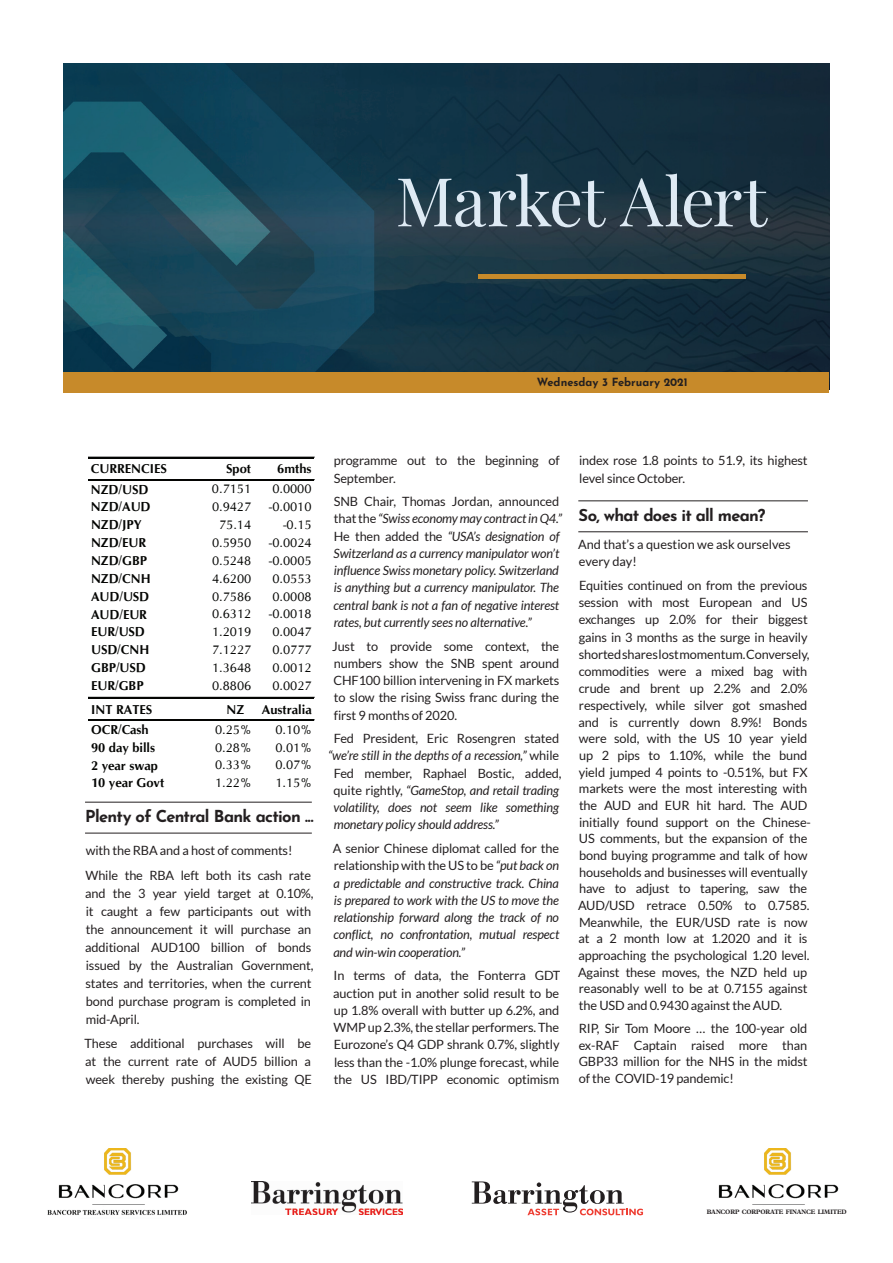
<style>
.page{position:relative;width:893px;height:1263px;background:#fff}
.page>*{position:absolute;margin:0;border:0;box-sizing:border-box;transform-origin:0 0}
.t1{font:67.5px "Playfair Display";letter-spacing:-.03em;color:#deeaf4}
.t2{font:700 16.5px "Josefin Sans";letter-spacing:-.04em;color:#231f20}
.t3{font:12.9px "CG Omega";color:#040503}
.t4{font:700 12.9px "CG Omega";letter-spacing:-.005em;color:#040503}
.t5{font:12.75px/16.8px "Lato";letter-spacing:-.01em;color:#231f20}
.t6{font:italic 12.75px/17.2px "Lato";letter-spacing:-.01em;color:#231f20}
.t7{font:700 11.25px "Josefin Sans";color:#231f20}
.t8{font:700 6.45px "Plantin Std";letter-spacing:-.01em;color:#231f20;scale:.93 1}
.s1{font-style:normal}
</style>
<div class="page">
<hr style="left:85px;top:802px;width:227px;height:1px;background:#231f20">
<hr style="left:85px;top:833px;width:227px;height:1px;background:#231f20">
<hr style="left:88px;top:457px;width:226px;height:1px;background:#040503">
<hr style="left:88px;top:479px;width:226px;height:1px;background:#040503">
<hr style="left:88px;top:480px;width:226px;height:1px;background:#040503">
<hr style="left:88px;top:697px;width:226px;height:1px;background:#040503">
<hr style="left:88px;top:719px;width:226px;height:1px;background:#040503">
<hr style="left:88px;top:720px;width:226px;height:1px;background:#040503">
<hr style="left:578px;top:500px;width:230px;height:1px;background:#231f20">
<hr style="left:578px;top:531px;width:230px;height:1px;background:#231f20">
<img style="left:64px;top:64px;width:765px;height:308px">
<div style="left:64px;top:372px;width:765px;height:21px;background:#c78a2a"></div>
<hr style="left:478px;top:275px;width:268px;height:4px;background:#c78a2a">
<img style="left:47px;top:1148px;width:140px;height:67px">
<img style="left:252px;top:1181px;width:150px;height:34px">
<svg style="left:472px;top:1181px;width:171px;height:34px"></svg>
<img style="left:718px;top:1148px;width:121px;height:57px">
<h1 class="t1" style="left:395px;top:148px;width:373px">Market Alert</h1>
<p class="t7" style="left:537px;top:372px;width:152px">Wednesday 3 February 2021</p>
<p class="t4" style="left:91px;top:461px;width:77px">CURRENCIES</p>
<p class="t4" style="left:226px;top:461px;width:26px">Spot</p>
<p class="t4" style="left:277px;top:461px;width:36px">6mths</p>
<p class="t4" style="left:91px;top:481px;width:59px">NZD/USD</p>
<p class="t3" style="left:212px;top:481px;width:41px">0.7151</p>
<p class="t3" style="left:272px;top:481px;width:41px">0.0000</p>
<p class="t4" style="left:91px;top:499px;width:61px">NZD/AUD</p>
<p class="t3" style="left:212px;top:499px;width:41px">0.9427</p>
<p class="t3" style="left:269px;top:499px;width:44px">-0.0010</p>
<p class="t4" style="left:91px;top:517px;width:52px">NZD/JPY</p>
<p class="t3" style="left:219px;top:517px;width:34px">75.14</p>
<p class="t3" style="left:283px;top:517px;width:30px">-0.15</p>
<p class="t4" style="left:91px;top:535px;width:57px">NZD/EUR</p>
<p class="t3" style="left:212px;top:535px;width:41px">0.5950</p>
<p class="t3" style="left:269px;top:535px;width:44px">-0.0024</p>
<p class="t4" style="left:91px;top:552px;width:58px">NZD/GBP</p>
<p class="t3" style="left:212px;top:553px;width:41px">0.5248</p>
<p class="t3" style="left:269px;top:553px;width:44px">-0.0005</p>
<p class="t4" style="left:91px;top:570px;width:61px">NZD/CNH</p>
<p class="t3" style="left:212px;top:571px;width:41px">4.6200</p>
<p class="t3" style="left:272px;top:571px;width:41px">0.0553</p>
<p class="t4" style="left:91px;top:588px;width:60px">AUD/USD</p>
<p class="t3" style="left:212px;top:588px;width:41px">0.7586</p>
<p class="t3" style="left:272px;top:588px;width:41px">0.0008</p>
<p class="t4" style="left:91px;top:606px;width:58px">AUD/EUR</p>
<p class="t3" style="left:212px;top:606px;width:41px">0.6312</p>
<p class="t3" style="left:269px;top:606px;width:44px">-0.0018</p>
<p class="t4" style="left:91px;top:624px;width:55px">EUR/USD</p>
<p class="t3" style="left:212px;top:624px;width:41px">1.2019</p>
<p class="t3" style="left:272px;top:624px;width:41px">0.0047</p>
<p class="t4" style="left:91px;top:642px;width:60px">USD/CNH</p>
<p class="t3" style="left:212px;top:642px;width:41px">7.1227</p>
<p class="t3" style="left:272px;top:642px;width:41px">0.0777</p>
<p class="t4" style="left:91px;top:659px;width:56px">GBP/USD</p>
<p class="t3" style="left:212px;top:660px;width:41px">1.3648</p>
<p class="t3" style="left:272px;top:660px;width:41px">0.0012</p>
<p class="t4" style="left:91px;top:677px;width:54px">EUR/GBP</p>
<p class="t3" style="left:212px;top:678px;width:41px">0.8806</p>
<p class="t3" style="left:272px;top:678px;width:41px">0.0027</p>
<p class="t4" style="left:91px;top:701px;width:63px">INT RATES</p>
<p class="t4" style="left:227px;top:701px;width:19px">NZ</p>
<p class="t4" style="left:262px;top:701px;width:51px">Australia</p>
<p class="t4" style="left:91px;top:721px;width:59px">OCR/Cash</p>
<p class="t3" style="left:215px;top:721px;width:38px">0.25%</p>
<p class="t3" style="left:275px;top:721px;width:38px">0.10%</p>
<p class="t4" style="left:91px;top:739px;width:66px">90 day bills</p>
<p class="t3" style="left:215px;top:739px;width:38px">0.28%</p>
<p class="t3" style="left:275px;top:739px;width:38px">0.01%</p>
<p class="t4" style="left:91px;top:757px;width:68px">2 year swap</p>
<p class="t3" style="left:215px;top:757px;width:38px">0.33%</p>
<p class="t3" style="left:275px;top:757px;width:38px">0.07%</p>
<p class="t4" style="left:91px;top:775px;width:75px">10 year Govt</p>
<p class="t3" style="left:215px;top:775px;width:38px">1.22%</p>
<p class="t3" style="left:275px;top:775px;width:38px">1.15%</p>
<p class="t2" style="left:85px;top:802px;width:230px">Plenty of Central Bank action ...</p>
<p class="t5" style="left:85px;top:838px;width:227px;line-height:24.5px">with the RBA and a host of comments!<br>While the RBA left both its cash rate</p>
<p class="t5" style="left:85px;top:884px;width:230px;line-height:18px">and the 3 year yield target at 0.10%, it caught a few participants out with the announcement it will purchase an additional AUD100 billion of bonds issued by the Australian Government, states and territories, when the current bond purchase program is completed in mid-April.</p>
<p class="t5" style="left:84px;top:1034px;width:229px;line-height:18px;text-align:justify">These additional purchases will be at the current rate of AUD5 billion a week thereby pushing the existing QE</p>
<p class="t5" style="left:334px;top:452px;width:227px;line-height:17.2px">programme out to the beginning of<br>September.</p>
<p class="t6" style="left:333px;top:493px;width:230px"><span class="s1">SNB Chair, Thomas Jordan, announced that the</span> “Swiss economy may contract in Q4.” <span class="s1">He then added the</span> “USA’s designation of Switzerland as a currency manipulator won’t influence Swiss monetary policy. Switzerland is anything but a currency manipulator. The central bank is not a fan of negative interest rates, but currently sees no alternative.”</p>
<p class="t5" style="left:332px;top:637px;width:229px;line-height:17.2px;text-align:justify">Just to provide some context, the numbers show the SNB spent around CHF100 billion intervening in FX markets to slow the rising Swiss franc during the first 9 months of 2020.</p>
<p class="t5" style="left:334px;top:730px;width:227px">Fed President, Eric Rosengren stated</p>
<p class="t6" style="left:328px;top:747px;width:233px">“we’re still in the depths of a recession,” <span class="s1">while</span></p>
<p class="t5" style="left:334px;top:765px;width:229px">Fed member, Raphael Bostic, added,</p>
<p class="t6" style="left:334px;top:782px;width:227px"><span class="s1">quite rightly,</span> “GameStop, and retail trading</p>
<p class="t6" style="left:334px;top:799px;width:227px">volatility, does not seem like something</p>
<p class="t6" style="left:334px;top:816px;width:167px">monetary policy should address.”</p>
<p class="t6" style="left:333px;top:840px;width:228px;text-align:justify"><span class="s1">A senior Chinese diplomat called for the relationship with the US to be</span> “put back on a predictable and constructive track. China is prepared to work with the US to move the relationship forward along the track of no conflict, no confrontation, mutual respect and win-win cooperation.”</p>
<p class="t5" style="left:333px;top:967px;width:229px;line-height:17.2px;text-align:justify">In terms of data, the Fonterra GDT auction put in another solid result to be up 1.8% overall with butter up 6.2%, and WMP up 2.3%, the stellar performers. The Eurozone’s Q4 GDP shrank 0.7%, slightly less than the -1.0% plunge forecast, while the US IBD/TIPP economic optimism</p>
<p class="t5" style="left:579px;top:452px;width:230px;line-height:17.2px">index rose 1.8 points to 51.9, its highest level since October.</p>
<p class="t2" style="left:579px;top:501px;width:189px">So, what does it all mean?</p>
<p class="t5" style="left:578px;top:536px;width:214px;line-height:17.2px">And that’s a question we ask ourselves every day!</p>
<p class="t5" style="left:578px;top:577px;width:234px">Equities continued on from the previous session with most European and US exchanges up 2.0% for their biggest gains in 3 months as the surge in heavily shorted shares lost momentum. Conversely, commodities were a mixed bag with crude and brent up 2.2% and 2.0% respectively, while silver got smashed and is currently down 8.9%! Bonds were sold, with the US 10 year yield up 2 pips to 1.10%, while the bund yield jumped 4 points to -0.51%, but FX markets were the most interesting with the AUD and EUR hit hard. The AUD initially found support on the Chinese-US comments, but the expansion of the bond buying programme and talk of how households and businesses will eventually have to adjust to tapering, saw the AUD/USD retrace 0.50% to 0.7585.<br>Meanwhile, the EUR/USD rate is now at a 2 month low at 1.2020 and it is approaching the psychological 1.20 level.<br>Against these moves, the NZD held up reasonably well to be at 0.7155 against the USD and 0.9430 against the AUD.</p>
<p class="t5" style="left:579px;top:1020px;width:231px;text-align:justify">RIP, Sir Tom Moore … the 100-year old ex-RAF Captain raised more than GBP33 million for the NHS in the midst of the COVID-19 pandemic!</p>
<p class="t8" style="left:707px;top:1208px;width:152px">BANCORP CORPORATE FINANCE LIMITED</p>
</div>
